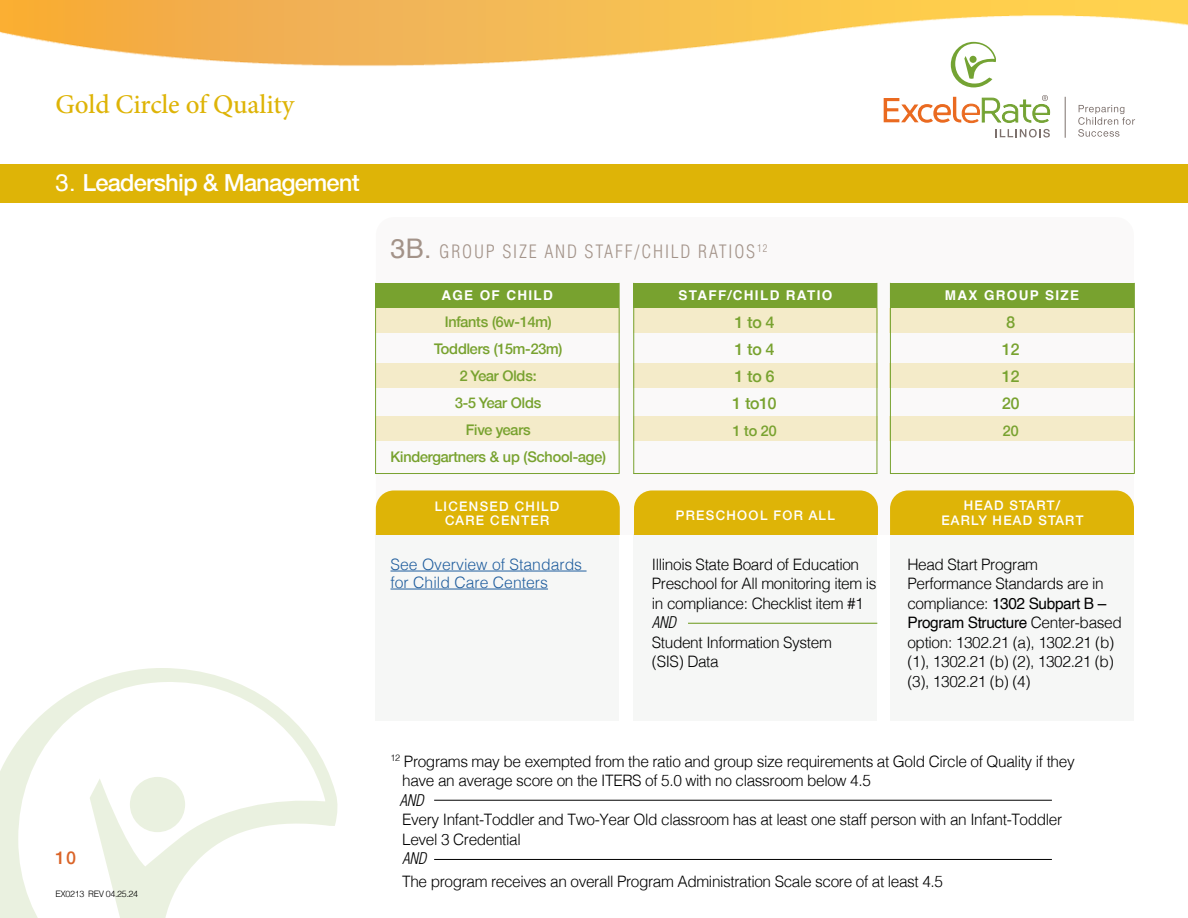
<style>
.page{position:relative;width:1188px;height:918px;background:#fff}
.page>*{position:absolute;margin:0;border:0;box-sizing:border-box;transform-origin:0 0}
.t1{font:500 27px "Minion Pro";letter-spacing:-.005em;color:#deb407}
.t2{font:500 24px "Helvetica";letter-spacing:-.01em;color:#fff}
.t3{font:300 condensed 18px "Helvetica";letter-spacing:.1em;color:#a39389}
.t4{font:500 18px "Helvetica";color:#da6428}
.t5{font:500 16.5px/27px "Helvetica";letter-spacing:-.005em;color:#78a22f}
.t6{font:300 15.75px/19.5px "Helvetica";letter-spacing:-.025em;color:#000}
.t7{font:300 15.75px/18px "Helvetica";color:#215e9e}
.t8{font:italic 300 condensed 15.75px "Helvetica";letter-spacing:-.025em;color:#000}
.t9{font:500 15px/27px "Helvetica";letter-spacing:-.005em;color:#78a22f;text-align:center}
.t10{font:500 13.5px/14.2px "Helvetica";letter-spacing:.1em;color:#fff;text-align:center}
.t11{font:700 13.5px "Helvetica";letter-spacing:.1em;color:#fff}
.t12{font:300 8.85px "Helvetica";letter-spacing:-.04em;color:#000}
.s1{font-weight:400}
.s2{font-weight:400;font-stretch:normal;font-size:27px}
</style>
<div class="page">
<svg style="left:1078px;top:105px;width:57px;height:32px"></svg>
<hr style="left:1065px;top:97px;width:1px;height:41px;background:#7d716d">
<svg style="left:953px;top:75px;width:40px;height:12px"></svg>
<svg style="left:884px;top:95px;width:166px;height:42px"></svg>
<div style="left:0;top:164px;width:1188px;height:39px;background:#deb407"></div>
<img style="left:0;top:0;width:1188px;height:75px">
<svg style="left:0;top:668px;width:338px;height:250px"></svg>
<svg style="left:376px;top:282px;width:758px;height:253px"></svg>
<div style="left:890px;top:534px;width:244px;height:187px;background:#f6f7f6"></div>
<div style="left:375px;top:534px;width:244px;height:187px;background:#f6f7f6"></div>
<div style="left:633px;top:534px;width:244px;height:187px;background:#f6f7f6"></div>
<div style="left:634px;top:490px;width:243px;height:44px;background:#deb407"></div>
<hr style="left:688px;top:623px;width:189px;height:1px;background:#78a22f">
<hr style="left:434px;top:800px;width:618px;height:1px;background:#000">
<hr style="left:434px;top:859px;width:618px;height:1px;background:#000">
<div style="left:376px;top:490px;width:243px;height:44px;background:#deb407"></div>
<div style="left:375px;top:283px;width:244px;height:24px;background:#78a22f"></div>
<div style="left:633px;top:283px;width:244px;height:24px;background:#78a22f"></div>
<div style="left:890px;top:283px;width:244px;height:24px;background:#78a22f"></div>
<div style="left:375px;top:308px;width:244px;height:25px;background:#f4ebc9"></div>
<div style="left:375px;top:363px;width:244px;height:24px;background:#f4ebc9"></div>
<div style="left:375px;top:416px;width:244px;height:25px;background:#f4ebc9"></div>
<div style="left:633px;top:308px;width:244px;height:25px;background:#f4ebc9"></div>
<div style="left:633px;top:363px;width:244px;height:24px;background:#f4ebc9"></div>
<div style="left:633px;top:416px;width:244px;height:25px;background:#f4ebc9"></div>
<div style="left:890px;top:308px;width:244px;height:25px;background:#f4ebc9"></div>
<div style="left:890px;top:363px;width:244px;height:24px;background:#f4ebc9"></div>
<div style="left:890px;top:416px;width:244px;height:25px;background:#f4ebc9"></div>
<hr style="left:375px;top:473px;width:244px;height:1px;background:#78a22f">
<hr style="left:619px;top:283px;width:1px;height:191px;background:#78a22f">
<hr style="left:877px;top:283px;width:1px;height:191px;background:#78a22f">
<hr style="left:1134px;top:283px;width:1px;height:191px;background:#78a22f">
<hr style="left:890px;top:283px;width:1px;height:191px;background:#78a22f">
<hr style="left:633px;top:283px;width:1px;height:191px;background:#78a22f">
<hr style="left:375px;top:283px;width:1px;height:191px;background:#78a22f">
<hr style="left:633px;top:473px;width:244px;height:1px;background:#78a22f">
<hr style="left:890px;top:473px;width:244px;height:1px;background:#78a22f">
<div style="left:890px;top:490px;width:244px;height:44px;background:#deb407"></div>
<hr style="left:391px;top:571px;width:196px;height:1px;background:#215e9e">
<hr style="left:391px;top:589px;width:157px;height:1px;background:#215e9e">
<h1 class="t1" style="left:56px;top:86px;width:240px">Gold Circle of Quality</h1>
<h2 class="t2" style="left:56px;top:168px;width:305px"><span class="s1">3.</span> Leadership &amp; Management</h2>
<p class="t4" style="left:56px;top:847px;width:22px">10</p>
<p class="t12" style="left:56px;top:887px;width:84px">EX0213 REV 04.25.24</p>
<p class="t3" style="left:391px;top:240px;width:378px"><span class="s2">3B.</span> GROUP SIZE AND STAFF/CHILD RATIOS<sup>12</sup></p>
<p class="t11" style="left:441px;top:287px;width:113px">AGE OF CHILD</p>
<p class="t11" style="left:678px;top:287px;width:155px">STAFF/CHILD RATIO</p>
<p class="t11" style="left:945px;top:287px;width:136px">MAX GROUP SIZE</p>
<p class="t9" style="left:390px;top:308px;width:217px">Infants (6w-14m)<br>Toddlers (15m-23m)<br>2 Year Olds:<br>3-5 Year Olds<br>Five years<br>Kindergartners &amp; up (School-age)</p>
<p class="t5" style="left:733px;top:308px;width:45px">1 to 4<br>1 to 4<br>1 to 6<br>1 to10</p>
<p class="t5" style="left:1002px;top:308px;width:19px">8<br>12<br>12<br>20</p>
<p class="t9" style="left:1003px;top:417px;width:17px">20</p>
<p class="t9" style="left:733px;top:417px;width:45px">1 to 20</p>
<p class="t10" style="left:435px;top:499px;width:126px">LICENSED CHILD<br>CARE CENTER</p>
<p class="t7" style="left:391px;top:554px;width:193px">See Overview of Standards for Child Care Centers</p>
<p class="t10" style="left:676px;top:508px;width:160px">PRESCHOOL FOR ALL</p>
<p class="t6" style="left:652px;top:553px;width:226px">Illinois State Board of Education<br>Preschool for All monitoring item is in compliance: Checklist item #1</p>
<p class="t8" style="left:652px;top:613px;width:26px">AND</p>
<p class="t6" style="left:652px;top:631px;width:181px">Student Information System (SIS) Data</p>
<p class="t10" style="left:941px;top:498px;width:144px">HEAD START/<br>EARLY HEAD START</p>
<p class="t6" style="left:907px;top:553px;width:216px">Head Start Program<br>Performance Standards are in compliance: <span class="s1">1302 Subpart B –<br>Program Structure</span> Center-based option: 1302.21 (a), 1302.21 (b) (1), 1302.21 (b) (2), 1302.21 (b) (3), 1302.21 (b) (4)</p>
<p class="t6" style="left:402px;top:750px;width:674px;text-indent:-12px"><sup>12</sup> Programs may be exempted from the ratio and group size requirements at Gold Circle of Quality if they have an average score on the ITERS of 5.0 with no classroom below 4.5</p>
<p class="t8" style="left:400px;top:790px;width:26px">AND</p>
<p class="t6" style="left:402px;top:809px;width:662px">Every Infant-Toddler and Two-Year Old classroom has at least one staff person with an Infant-Toddler<br>Level 3 Credential</p>
<p class="t8" style="left:402px;top:849px;width:26px">AND</p>
<p class="t6" style="left:402px;top:870px;width:542px">The program receives an overall Program Administration Scale score of at least 4.5</p>
</div>
